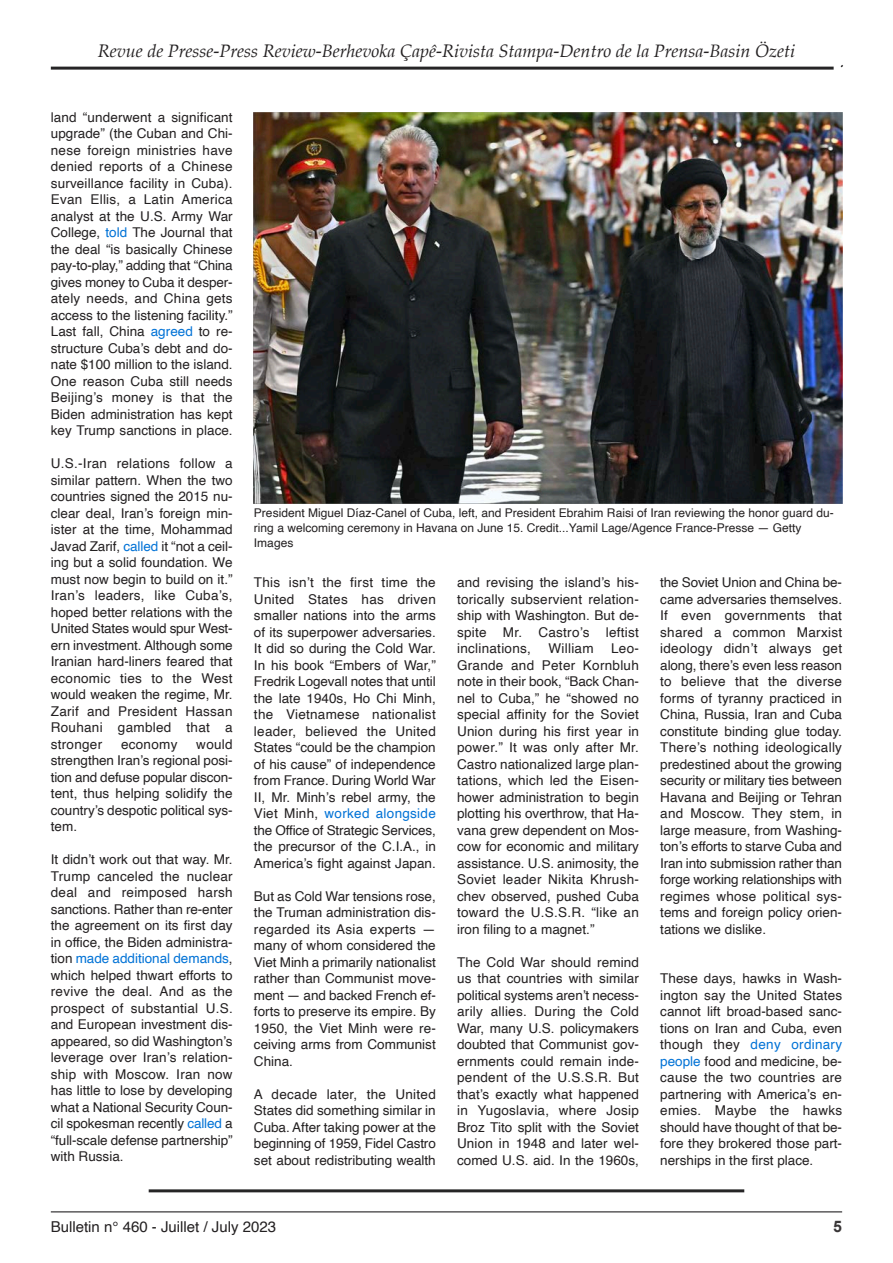
<style>
.page{position:relative;width:893px;height:1263px;background:#fff}
.page>*{position:absolute;margin:0;border:0;box-sizing:border-box;transform-origin:0 0}
.t1{font:italic 18px "Palatino";color:#232021}
.t2{font:700 15.9px "Arial";color:#393637}
.t3{font:15px "Helvetica";color:#232021}
.t4{font:13.5px/16.5px "Helvetica";color:#232021;text-align:justify}
.t5{font:13.5px "Helvetica";letter-spacing:.02em;color:#232021}
.t6{font:12px/15px "Helvetica";color:#232021}
.s1{color:#0072d6}
</style>
<div class="page">
<hr style="left:51px;top:1211px;width:791px;height:1px;background:#262526">
<hr style="left:51px;top:67px;width:782px;height:3px;background:#262526">
<img style="left:254px;top:113px;width:588px;height:391px">
<hr style="left:149px;top:1189px;width:595px;height:3px;background:#262526">
<h1 class="t1" style="left:98px;top:43px;width:698px">Revue de Presse-Press Review-Berhevoka Çapê-Rivista Stampa-Dentro de la Prensa-Basin Özeti</h1>
<p class="t4" style="left:51px;top:110px;width:183px">land “underwent a significant upgrade” (the Cuban and Chi&shy;nese foreign ministries have denied reports of a Chinese surveillance facility in Cuba).<br>Evan Ellis, a Latin America analyst at the U.S. Army War College, <span class="s1">told</span> The Journal that the deal “is basically Chinese pay-to-play,” adding that “China gives money to Cuba it desper&shy;ately needs, and China gets access to the listening facility.” Last fall, China <span class="s1">agreed</span> to re&shy;structure Cuba’s debt and do&shy;nate $100 million to the island.<br>One reason Cuba still needs Beijing’s money is that the Biden administration has kept key Trump sanctions in place.</p>
<p class="t4" style="left:51px;top:456px;width:183px">U.S.-Iran relations follow a similar pattern. When the two countries signed the 2015 nu&shy;clear deal, Iran’s foreign min&shy;ister at the time, Mohammad Javad Zarif, <span class="s1">called</span> it “not a ceil&shy;ing but a solid foundation. We must now begin to build on it.” Iran’s leaders, like Cuba’s, hoped better relations with the United States would spur West&shy;ern investment. Although some Iranian hard-liners feared that economic ties to the West would weaken the regime, Mr.<br>Zarif and President Hassan Rouhani gambled that a stronger</p>
<p class="t4" style="left:51px;top:737px;width:183px;text-indent:145px">would strengthen Iran’s regional posi&shy;tion and defuse popular discon&shy;tent, thus helping solidify the country’s despotic political sys&shy;tem.</p>
<p class="t4" style="left:51px;top:852px;width:183px">It didn’t work out that way. Mr.<br>Trump canceled the nuclear deal and reimposed harsh sanctions. Rather than re-enter the agreement on its first day in office, the Biden administra&shy;tion <span class="s1">made additional demands</span>, which helped thwart efforts to revive the deal. And as the prospect of substantial U.S. and European investment dis&shy;appeared, so did Washington’s leverage over Iran’s relation&shy;ship with Moscow. Iran now has little to lose by developing what a National Security Coun&shy;cil spokesman recently <span class="s1">called</span> a “full-scale defense partnership” with Russia.</p>
<p class="t5" style="left:121px;top:738px;width:58px">economy</p>
<p class="t6" style="left:254px;top:507px;width:581px">President Miguel Díaz-Canel of Cuba, left, and President Ebrahim Raisi of Iran reviewing the honor guard du&shy;ring a welcoming ceremony in Havana on June 15. Credit...Yamil Lage/Agence France-Presse — Getty<br>Images</p>
<p class="t4" style="left:254px;top:576px;width:183px">This isn’t the first time the United States has driven smaller nations into the arms of its superpower adversaries.<br>It did so during the Cold War.<br>In his book “Embers of War,” Fredrik Logevall notes that until the late 1940s, Ho Chi Minh, the Vietnamese nationalist leader, believed the United States “could be the champion of his cause” of independence from France. During World War II, Mr. Minh’s rebel army, the Viet Minh, <span class="s1">worked alongside </span>the Office of Strategic Services, the precursor of the C.I.A., in America’s fight against Japan.</p>
<p class="t4" style="left:254px;top:889px;width:184px">But as Cold War tensions rose, the Truman administration dis&shy;regarded its Asia experts — many of whom considered the Viet Minh a primarily nationalist rather than Communist move&shy;ment — and backed French ef&shy;forts to preserve its empire. By 1950, the Viet Minh were re&shy;ceiving arms from Communist China.</p>
<p class="t4" style="left:254px;top:1087px;width:183px">A decade later, the United States did something similar in Cuba. After taking power at the beginning of 1959, Fidel Castro set about redistributing wealth</p>
<p class="t4" style="left:457px;top:575px;width:183px">and revising the island’s his&shy;torically subservient relation&shy;ship with Washington. But de&shy;spite Mr. Castro’s leftist inclinations,</p>
<p class="t4" style="left:457px;top:641px;width:183px;text-indent:154px">Leo-Grande and Peter Kornbluh note in their book, “Back Chan&shy;nel to Cuba,” he “showed no special affinity for the Soviet Union during his first year in power.” It was only after Mr.<br>Castro nationalized large plan&shy;tations, which led the Eisen&shy;hower administration to begin plotting his overthrow, that Ha&shy;vana grew dependent on Mos&shy;cow for economic and military assistance. U.S. animosity, the Soviet leader Nikita Khrush&shy;chev observed, pushed Cuba toward the U.S.S.R. “like an iron filing to a magnet.”</p>
<p class="t4" style="left:457px;top:955px;width:183px">The Cold War should remind us that countries with similar political systems aren’t necess&shy;arily allies. During the Cold War, many U.S. policymakers doubted that Communist gov&shy;ernments could remain inde&shy;pendent of the U.S.S.R. But that’s exactly what happened in Yugoslavia, where Josip Broz Tito split with the Soviet Union in 1948 and later wel&shy;comed U.S. aid. In the 1960s,</p>
<p class="t5" style="left:548px;top:643px;width:47px">William</p>
<p class="t4" style="left:660px;top:575px;width:183px">the Soviet Union and China be&shy;came adversaries themselves.<br>If even governments that shared a common Marxist ideology didn’t always get along, there’s even less reason to believe that the diverse forms of tyranny practiced in China, Russia, Iran and Cuba constitute binding glue today.<br>There’s nothing ideologically predestined about the growing security or military ties between Havana and Beijing or Tehran and Moscow. They stem, in large measure, from Washing&shy;ton’s efforts to starve Cuba and Iran into submission rather than forge working relationships with regimes whose political sys&shy;tems and foreign policy orien&shy;tations we dislike.</p>
<p class="t4" style="left:660px;top:971px;width:183px">These days, hawks in Wash&shy;ington say the United States cannot lift broad-based sanc&shy;tions on Iran and Cuba, even though they <span class="s1">deny ordinary people</span> food and medicine, be&shy;cause the two countries are partnering with America’s en&shy;emies. Maybe the hawks should have thought of that be&shy;fore they brokered those part&shy;nerships in the first place.</p>
<p class="t3" style="left:51px;top:1220px;width:227px">Bulletin n° 460 - Juillet / July 2023</p>
<p class="t2" style="left:833px;top:1218px;width:10px">5</p>
</div>
